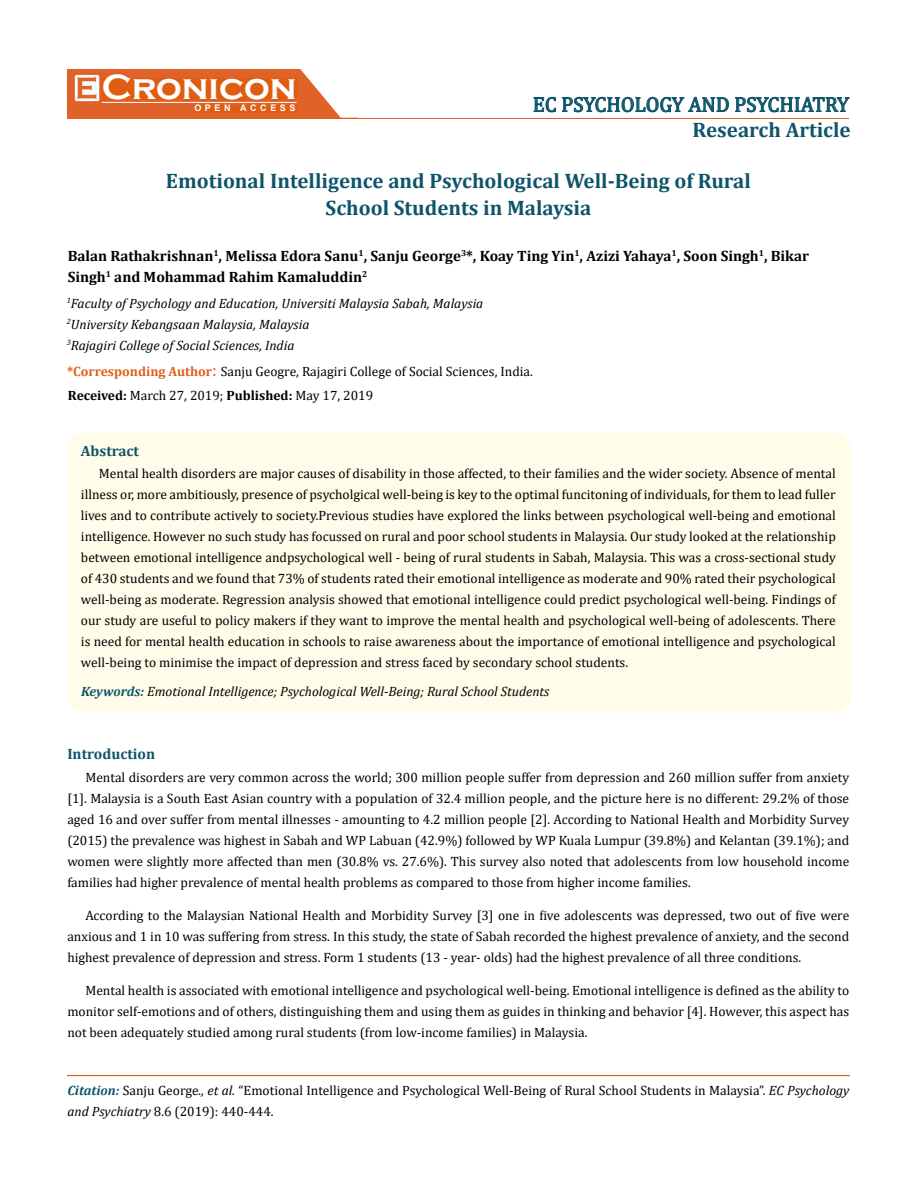
<style>
.page{position:relative;width:917px;height:1190px;background:#fff}
.page>*{position:absolute;margin:0;border:0;box-sizing:border-box;transform-origin:0 0}
.t1{font:700 36px "Copperplate Gothic";color:#fff}
.t2{font:700 21px/27px "Cambria";color:#0e546a;text-align:center}
.t3{font:21px "Cambria";color:#0e546a}
.t4{font:700 15px/21px "Cambria";color:#000}
.t5{font:700 15px "Cambria";color:#0e546a}
.t6{font:13.5px/21px "Cambria";color:#000;text-align:justify}
.t7{font:italic 13.5px/21px "Cambria";color:#000}
.t8{font:700 9px "Arial";letter-spacing:.4em;color:#fff}
.s1{font-weight:700;color:#e05d1a}
.s2{font-size:18px;color:#e05d1a}
.s3{font-weight:700}
.s4{font-weight:700;color:#0e546a}
.s5{font-weight:700;font-style:italic;color:#0e546a}
.s6{font-style:italic}
</style>
<div class="page">
<div style="left:67px;top:70px;width:290px;height:49px;background:#e06228"></div>
<svg style="left:300px;top:69px;width:58px;height:49px"></svg>
<img style="left:75px;top:75px;width:24px;height:26px">
<div style="left:102px;top:79px;width:195px;height:21px;background:#df5d11"></div>
<div style="left:194px;top:105px;width:103px;height:7px;background:#df5d11"></div>
<svg style="left:533px;top:97px;width:23px;height:15px"></svg>
<svg style="left:562px;top:97px;width:287px;height:15px"></svg>
<hr style="left:102px;top:102px;width:194px;height:1px;background:#fff">
<hr style="left:279px;top:118px;width:569px;height:1px;background:#e05d1a">
<div style="left:67px;top:1075px;width:782px;height:1px;border:1px solid #e05d1a"></div>
<div style="left:68px;top:431px;width:782px;height:282px;background:#fffde9;border-radius:18px"></div>
<h1 class="t1" style="left:102px;top:68px;width:196px">Cronicon</h1>
<p class="t8" style="left:194px;top:102px;width:103px">OPEN ACCESS</p>
<h2 class="t3" style="left:532px;top:92px;width:318px">EC PSYCHOLOGY AND PSYCHIATRY</h2>
<h2 class="t2" style="left:692px;top:116px;width:160px">Research Article</h2>
<h2 class="t2" style="left:166px;top:166px;width:586px">Emotional Intelligence and Psychological Well-Being of Rural<br>School Students in Malaysia</h2>
<p class="t4" style="left:68px;top:245px;width:743px">Balan Rathakrishnan<sup>1</sup>, Melissa Edora Sanu<sup>1</sup>, Sanju George<sup>3</sup>*, Koay Ting Yin<sup>1</sup>, Azizi Yahaya<sup>1</sup>, Soon Singh<sup>1</sup>, Bikar<br>Singh<sup>1</sup> and Mohammad Rahim Kamaluddin<sup>2</sup></p>
<p class="t7" style="left:67px;top:292px;width:418px"><sup>1</sup>Faculty of Psychology and Education, Universiti Malaysia Sabah, Malaysia<br><sup>2</sup>University Kebangsaan Malaysia, Malaysia<br><sup>3</sup>Rajagiri College of Social Sciences, India</p>
<p class="t6" style="left:67px;top:359px;width:467px;line-height:24.5px"><span class="s1">*Corresponding Author</span><span class="s2">:</span> Sanju Geogre, Rajagiri College of Social Sciences, India.<br><span class="s3">Received:</span> March 27, 2019; <span class="s3">Published:</span> May 17, 2019</p>
<p class="t5" style="left:81px;top:440px;width:60px">Abstract</p>
<p class="t6" style="left:81px;top:462px;width:756px;text-indent:18px">Mental health disorders are major causes of disability in those affected, to their families and the wider society. Absence of mental illness or, more ambitiously, presence of psycholgical well-being is key to the optimal funcitoning of individuals, for them to lead fuller lives and to contribute actively to society.Previous studies have explored the links between psychological well-being and emotional intelligence. However no such study has focussed on rural and poor school students in Malaysia. Our study looked at the relationship between emotional intelligence andpsychological well - being of rural students in Sabah, Malaysia. This was a cross-sectional study of 430 students and we found that 73% of students rated their emotional intelligence as moderate and 90% rated their psychological well-being as moderate. Regression analysis showed that emotional intelligence could predict psychological well-being. Findings of our study are useful to policy makers if they want to improve the mental health and psychological well-being of adolescents. There is need for mental health education in schools to raise awareness about the importance of emotional intelligence and psychological well-being to minimise the impact of depression and stress faced by secondary school students.</p>
<p class="t7" style="left:81px;top:680px;width:470px"><span class="s4">Keywords:</span> Emotional Intelligence; Psychological Well-Being; Rural School Students</p>
<p class="t5" style="left:67px;top:743px;width:89px">Introduction</p>
<p class="t6" style="left:67px;top:766px;width:783px;text-indent:18px">Mental disorders are very common across the world; 300 million people suffer from depression and 260 million suffer from anxiety [1]. Malaysia is a South East Asian country with a population of 32.4 million people, and the picture here is no different: 29.2% of those aged 16 and over suffer from mental illnesses - amounting to 4.2 million people [2]. According to National Health and Morbidity Survey (2015) the prevalence was highest in Sabah and WP Labuan (42.9%) followed by WP Kuala Lumpur (39.8%) and Kelantan (39.1%); and women were slightly more affected than men (30.8% vs. 27.6%). This survey also noted that adolescents from low household income families had higher prevalence of mental health problems as compared to those from higher income families.</p>
<p class="t6" style="left:67px;top:905px;width:783px;text-indent:18px">According to the Malaysian National Health and Morbidity Survey [3] one in five adolescents was depressed, two out of five were anxious and 1 in 10 was suffering from stress. In this study, the state of Sabah recorded the highest prevalence of anxiety, and the second highest prevalence of depression and stress. Form 1 students (13 - year- olds) had the highest prevalence of all three conditions.</p>
<p class="t6" style="left:67px;top:980px;width:783px;text-indent:18px">Mental health is associated with emotional intelligence and psychological well-being. Emotional intelligence is defined as the ability to monitor self-emotions and of others, distinguishing them and using them as guides in thinking and behavior [4]. However, this aspect has not been adequately studied among rural students (from low-income families) in Malaysia.</p>
<p class="t6" style="left:67px;top:1079px;width:783px"><span class="s5">Citation:</span> Sanju George<span class="s6">., et al.</span> “Emotional Intelligence and Psychological Well-Being of Rural School Students in Malaysia”. <span class="s6">EC Psychology and Psychiatry</span> 8.6 (2019): 440-444.</p>
</div>
